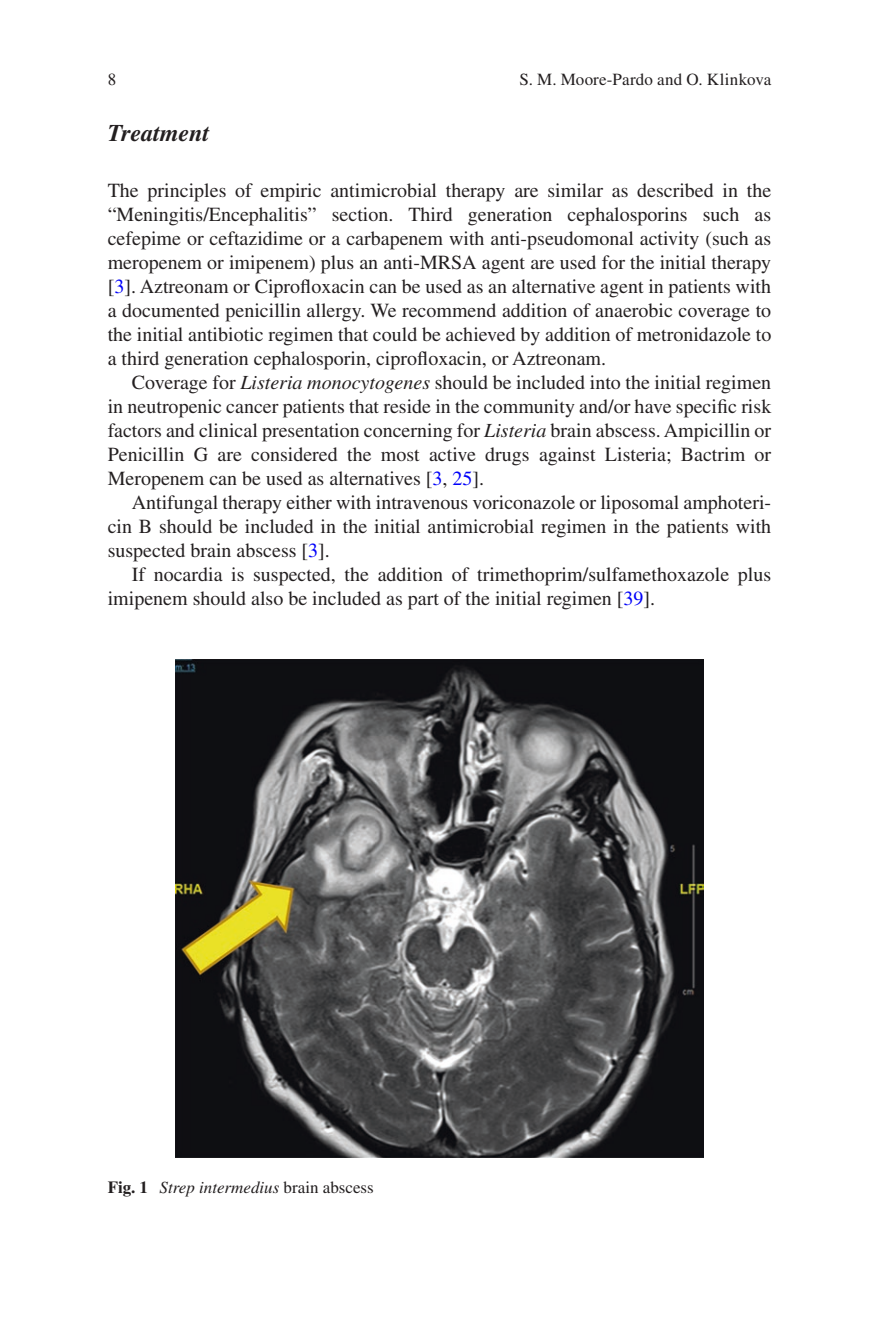
<style>
.page{position:relative;width:879px;height:1333px;background:#fff}
.page>*{position:absolute;margin:0;border:0;box-sizing:border-box;transform-origin:0 0}
.t1{font:italic 700 24px "Fhyqjh Times LT Std";color:#231f20}
.t2{font:20px/24px "Tpgfwg Times LT Std";color:#231f20;text-align:justify}
.t3{font:italic 17px "Qvhdhb Times LT Std";color:#231f20}
.t4{font:17px "Pgppgw Times LT Std";letter-spacing:.005em;color:#231f20}
.t5{font:17px "Tpgfwg Times LT Std";color:#231f20}
.s1{color:#0000fa}
.s2{font-family:"Qvhdhb Times LT Std";font-style:italic}
.s3{font-family:"Xnhhqk Times LT Std";font-weight:700;font-style:normal}
.s4{font-family:"Tpgfwg Times LT Std";font-style:normal}
</style>
<div class="page">
<img style="left:175px;top:659px;width:528px;height:498px">
<p class="t5" style="left:108px;top:70px;width:10px">8</p>
<p class="t1" style="left:108px;top:119px;width:103px">Treatment</p>
<p class="t4" style="left:519px;top:70px;width:253px">S. M. Moore-Pardo and O. Klinkova</p>
<p class="t2" style="left:108px;top:178px;width:665px">The principles of empiric antimicrobial therapy are similar as described in the “Meningitis/Encephalitis” section. Third generation cephalosporins such as cefepime or ceftazidime or a carbapenem with anti-pseudomonal activity (such as meropenem or imipenem) plus an anti-MRSA agent are used for the initial therapy [<span class="s1">3</span>]. Aztreonam or Ciprofloxacin can be used as an alternative agent in patients with a documented penicillin allergy. We recommend addition of anaerobic coverage to the initial antibiotic regimen that could be achieved by addition of metronidazole to a third generation cephalosporin, ciprofloxacin, or Aztreonam.</p>
<p class="t2" style="left:108px;top:370px;width:665px;text-indent:24px">Coverage for <span class="s2">Listeria monocytogenes</span> should be included into the initial regimen in neutropenic cancer patients that reside in the community and/or have specific risk factors and clinical presentation concerning for <span class="s2">Listeria</span> brain abscess. Ampicillin or Penicillin G are considered the most active drugs against Listeria; Bactrim or Meropenem can be used as alternatives [<span class="s1">3</span>, <span class="s1">25</span>].</p>
<p class="t2" style="left:108px;top:490px;width:665px;text-indent:24px">Antifungal therapy either with intravenous voriconazole or liposomal amphoteri&shy;cin B should be included in the initial antimicrobial regimen in the patients with suspected brain abscess [<span class="s1">3</span>].</p>
<p class="t2" style="left:108px;top:562px;width:665px;text-indent:24px">If nocardia is suspected, the addition of trimethoprim/sulfamethoxazole plus imipenem should also be included as part of the initial regimen [<span class="s1">39</span>].</p>
<p class="t3" style="left:108px;top:1178px;width:268px"><span class="s3">Fig. 1</span> Strep intermedius <span class="s4">brain abscess</span></p>
</div>
